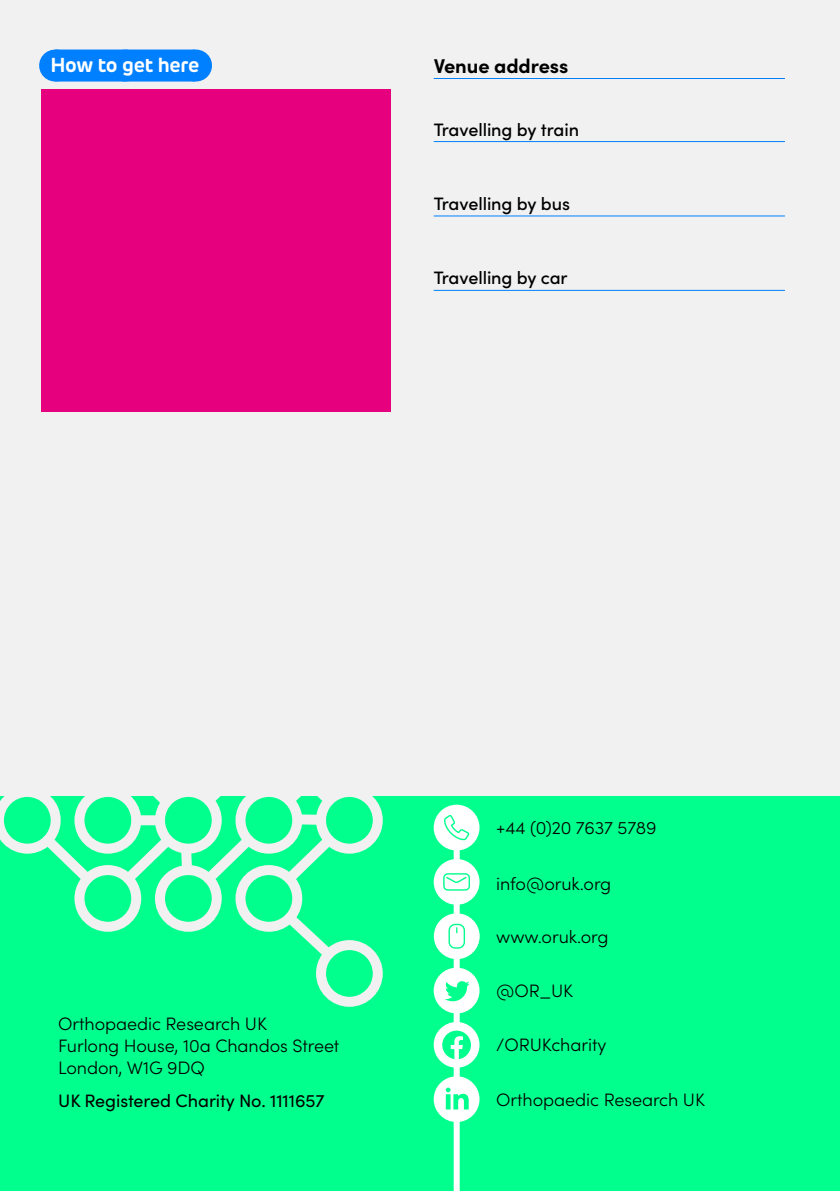
<style>
.page{position:relative;width:840px;height:1191px;background:#fff}
.page>*{position:absolute;margin:0;border:0;box-sizing:border-box;transform-origin:0 0}
.H5_-_Black{font:700 20px "Sofia Pro";letter-spacing:-.005em;color:#000}
.H3_-_ORUK_Blue{font:700 20px "New Rubrik Edge";letter-spacing:-.015em;color:#fff}
.P_-_Black{font:300 18px/21.6px "Sofia Pro";letter-spacing:-.005em;color:#000}
.H5_-_Black-2{font:500 18px "Sofia Pro";letter-spacing:-.005em;color:#000}
.P_-_Black-2{font:18px "Sofia Pro";letter-spacing:-.005em;color:#000}
</style>
<div class="page">
<div style="left:0;top:0;width:839px;height:1191px;background:#f1f1f1"></div>
<div style="left:0;top:797px;width:839px;height:394px;background:#00ff8d"></div>
<svg style="left:0;top:797px;width:382px;height:209px"></svg>
<hr style="left:433px;top:78px;width:351px;height:1px;background:#0080ff">
<hr style="left:433px;top:141px;width:351px;height:1px;background:#0080ff">
<hr style="left:433px;top:216px;width:351px;height:1px;background:#0080ff">
<hr style="left:433px;top:290px;width:351px;height:1px;background:#0080ff">
<div style="left:41px;top:89px;width:349px;height:322px;background:#e6007d"></div>
<div style="left:55px;top:50px;width:140px;height:32px;background:#0080ff"></div>
<svg style="left:125px;top:81px;width:35px;height:1px"></svg>
<hr style="left:195px;top:50px;width:1px;height:32px;background:#0080ff">
<div style="left:453px;top:827px;width:6px;height:364px;background:#fff"></div>
<div style="left:433px;top:804px;width:46px;height:46px;background:#fff;border-radius:50%"></div>
<svg style="left:444px;top:815px;width:25px;height:25px"></svg>
<div style="left:433px;top:859px;width:46px;height:45px;background:#fff;border-radius:50%"></div>
<svg style="left:443px;top:873px;width:27px;height:17px"></svg>
<div style="left:433px;top:913px;width:46px;height:46px;background:#fff;border-radius:50%"></div>
<svg style="left:448px;top:923px;width:17px;height:25px"></svg>
<div style="left:433px;top:1076px;width:46px;height:46px;background:#fff;border-radius:50%"></div>
<svg style="left:445px;top:1087px;width:23px;height:22px"></svg>
<div style="left:433px;top:967px;width:46px;height:46px;background:#fff;border-radius:50%"></div>
<svg style="left:445px;top:981px;width:24px;height:20px"></svg>
<div style="left:433px;top:1022px;width:46px;height:45px;background:#fff;border-radius:50%"></div>
<svg style="left:442px;top:1030px;width:28px;height:29px"></svg>
<p class="H3_-_ORUK_Blue" style="left:50px;top:53px;width:150px">How to get here</p>
<p class="H5_-_Black" style="left:433px;top:50px;width:136px">Venue address</p>
<p class="H5_-_Black-2" style="left:433px;top:116px;width:147px">Travelling by train</p>
<p class="H5_-_Black-2" style="left:433px;top:190px;width:138px">Travelling by bus</p>
<p class="H5_-_Black-2" style="left:433px;top:265px;width:135px">Travelling by car</p>
<p class="P_-_Black" style="left:58px;top:1012px;width:282px">Orthopaedic Research UK<br>Furlong House, 10a Chandos Street<br>London, W1G 9DQ</p>
<p class="P_-_Black-2" style="left:58px;top:1087px;width:268px">UK Registered Charity No. 1111657</p>
<p class="P_-_Black" style="left:496px;top:816px;width:161px">+44 (0)20 7637 5789</p>
<p class="P_-_Black" style="left:496px;top:872px;width:116px">info@oruk.org</p>
<p class="P_-_Black" style="left:496px;top:924px;width:114px">www.oruk.org</p>
<p class="P_-_Black" style="left:496px;top:979px;width:78px">@OR_UK</p>
<p class="P_-_Black" style="left:496px;top:1033px;width:111px">/ORUKcharity</p>
<p class="P_-_Black" style="left:496px;top:1087px;width:210px">Orthopaedic Research UK</p>
</div>
